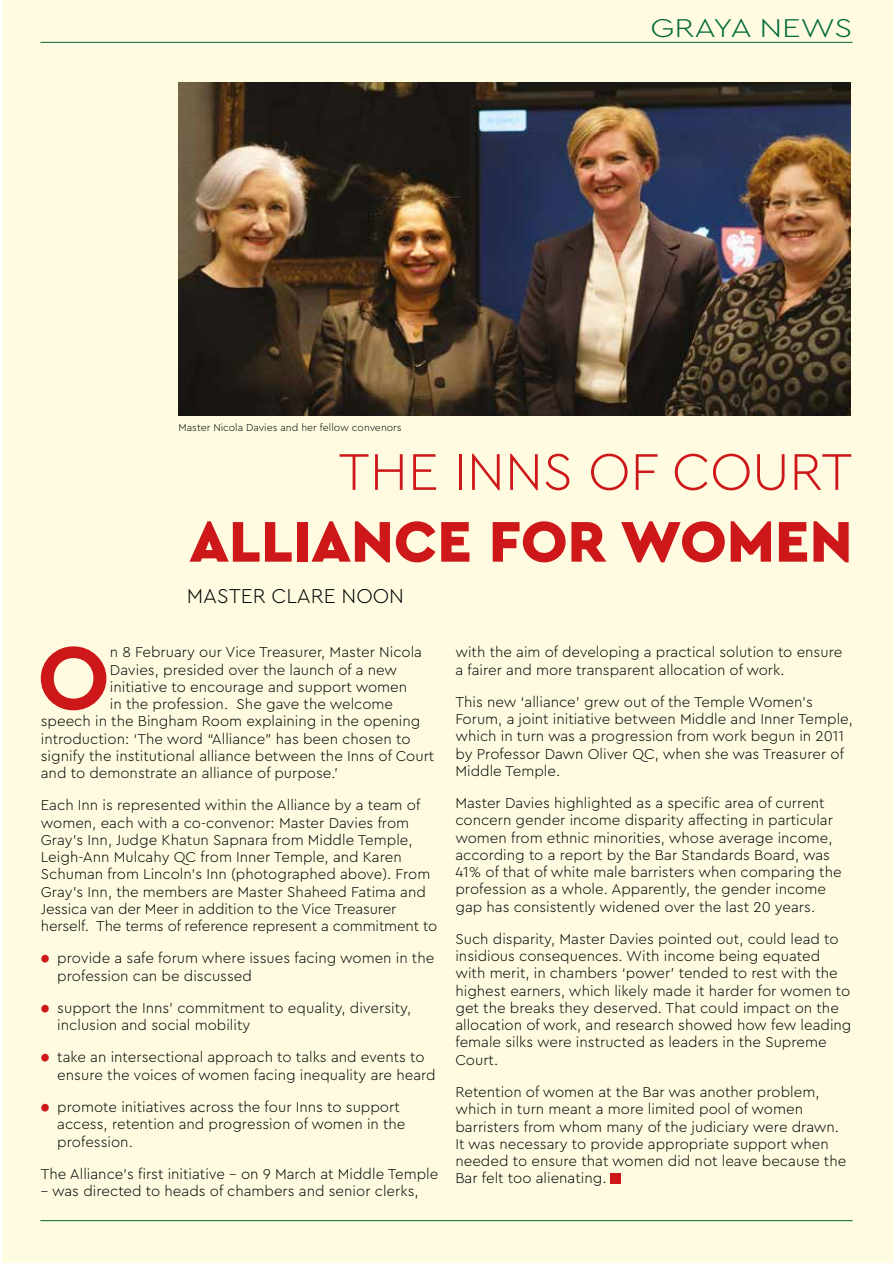
<style>
.page{position:relative;width:893px;height:1263px;background:#fff}
.page>*{position:absolute;margin:0;border:0;box-sizing:border-box;transform-origin:0 0}
.t1{font:700 93.45px "Cera Pro";color:#cd1719}
.t2{font:900 60px "Cera Pro";color:#cd1719}
.t3{font:300 54px "Cera Pro";color:#cd1719}
.t4{font:300 27px "Cera Pro";color:#006937;scale:1.2 1}
.t5{font:300 21px "Cera Pro";color:#000}
.t6{font:300 15px/17.2px "Cera Pro";color:#000}
.t7{font:300 10.5px "Cera Pro";color:#000}
.s1{font-family:"Berlin Sans FB Demi";font-weight:700;color:#cd1719}
</style>
<div class="page">
<div style="left:2px;top:0;width:891px;height:1263px;background:#fefbe1"></div>
<hr style="left:40px;top:42px;width:813px;height:1px;background:#006937">
<hr style="left:40px;top:1220px;width:813px;height:1px;background:#006937">
<div style="left:611px;top:1173px;width:10px;height:10px;background:#cd1719"></div>
<img style="left:179px;top:83px;width:671px;height:332px">
<p class="t7" style="left:179px;top:420px;width:225px">Master Nicola Davies and her fellow convenors</p>
<h3 class="t4" style="left:650px;top:10px;width:170px">GRAYA NEWS</h3>
<h3 class="t3" style="left:338px;top:436px;width:516px">THE INNS OF COURT</h3>
<h2 class="t2" style="left:189px;top:502px;width:665px">ALLIANCE FOR WOMEN</h2>
<h3 class="t5" style="left:187px;top:581px;width:219px">MASTER CLARE NOON</h3>
<h1 class="t1" style="left:37px;top:616px;width:74px">O</h1>
<p class="t6" style="left:110px;top:643px;width:314px">n 8 February our Vice Treasurer, Master Nicola</p>
<p class="t6" style="left:110px;top:660px;width:289px">Davies, presided over the launch of a new</p>
<p class="t6" style="left:110px;top:678px;width:299px">initiative to encourage and support women</p>
<p class="t6" style="left:110px;top:695px;width:285px">in the profession. She gave the welcome</p>
<p class="t6" style="left:41px;top:712px;width:381px">speech in the Bingham Room explaining in the opening</p>
<p class="t6" style="left:41px;top:729px;width:371px">introduction: ‘The word “Alliance” has been chosen to</p>
<p class="t6" style="left:41px;top:747px;width:395px">signify the institutional alliance between the Inns of Court</p>
<p class="t6" style="left:41px;top:764px;width:299px">and to demonstrate an alliance of purpose.’</p>
<p class="t6" style="left:41px;top:796px;width:398px">Each Inn is represented within the Alliance by a team of women, each with a co-convenor: Master Davies from Gray’s Inn, Judge Khatun Sapnara from Middle Temple, Leigh-Ann Mulcahy QC from Inner Temple, and Karen Schuman from Lincoln’s Inn (photographed above). From Gray’s Inn, the members are Master Shaheed Fatima and Jessica van der Meer in addition to the Vice Treasurer herself. The terms of reference represent a commitment to</p>
<p class="t6" style="left:57px;top:949px;width:378px;text-indent:-16px"><span class="s1">•</span> provide a safe forum where issues facing women in the profession can be discussed</p>
<p class="t6" style="left:57px;top:999px;width:355px;text-indent:-16px"><span class="s1">•</span> support the Inns’ commitment to equality, diversity, inclusion and social mobility</p>
<p class="t6" style="left:57px;top:1048px;width:380px;text-indent:-16px"><span class="s1">•</span> take an intersectional approach to talks and events to ensure the voices of women facing inequality are heard</p>
<p class="t6" style="left:57px;top:1098px;width:350px;text-indent:-16px"><span class="s1">•</span> promote initiatives across the four Inns to support access, retention and progression of women in the profession.</p>
<p class="t6" style="left:41px;top:1164px;width:399px">The Alliance’s first initiative – on 9 March at Middle Temple</p>
<p class="t6" style="left:41px;top:1182px;width:379px">– was directed to heads of chambers and senior clerks,</p>
<p class="t6" style="left:455px;top:643px;width:388px">with the aim of developing a practical solution to ensure a fairer and more transparent allocation of work.</p>
<p class="t6" style="left:455px;top:693px;width:399px">This new ‘alliance’ grew out of the Temple Women’s Forum, a joint initiative between Middle and Inner Temple, which in turn was a progression from work begun in 2011 by Professor Dawn Oliver QC, when she was Treasurer of Middle Temple.</p>
<p class="t6" style="left:455px;top:794px;width:388px">Master Davies highlighted as a specific area of current concern gender income disparity affecting in particular women from ethnic minorities, whose average income, according to a report by the Bar Standards Board, was 41% of that of white male barristers when comparing the profession as a whole. Apparently, the gender income gap has consistently widened over the last 20 years.</p>
<p class="t6" style="left:455px;top:930px;width:398px">Such disparity, Master Davies pointed out, could lead to insidious consequences. With income being equated with merit, in chambers ‘power’ tended to rest with the highest earners, which likely made it harder for women to get the breaks they deserved. That could impact on the allocation of work, and research showed how few leading female silks were instructed as leaders in the Supreme Court.</p>
<p class="t6" style="left:455px;top:1083px;width:392px">Retention of women at the Bar was another problem, which in turn meant a more limited pool of women barristers from whom many of the judiciary were drawn.<br>It was necessary to provide appropriate support when needed to ensure that women did not leave because the Bar felt too alienating.</p>
</div>
